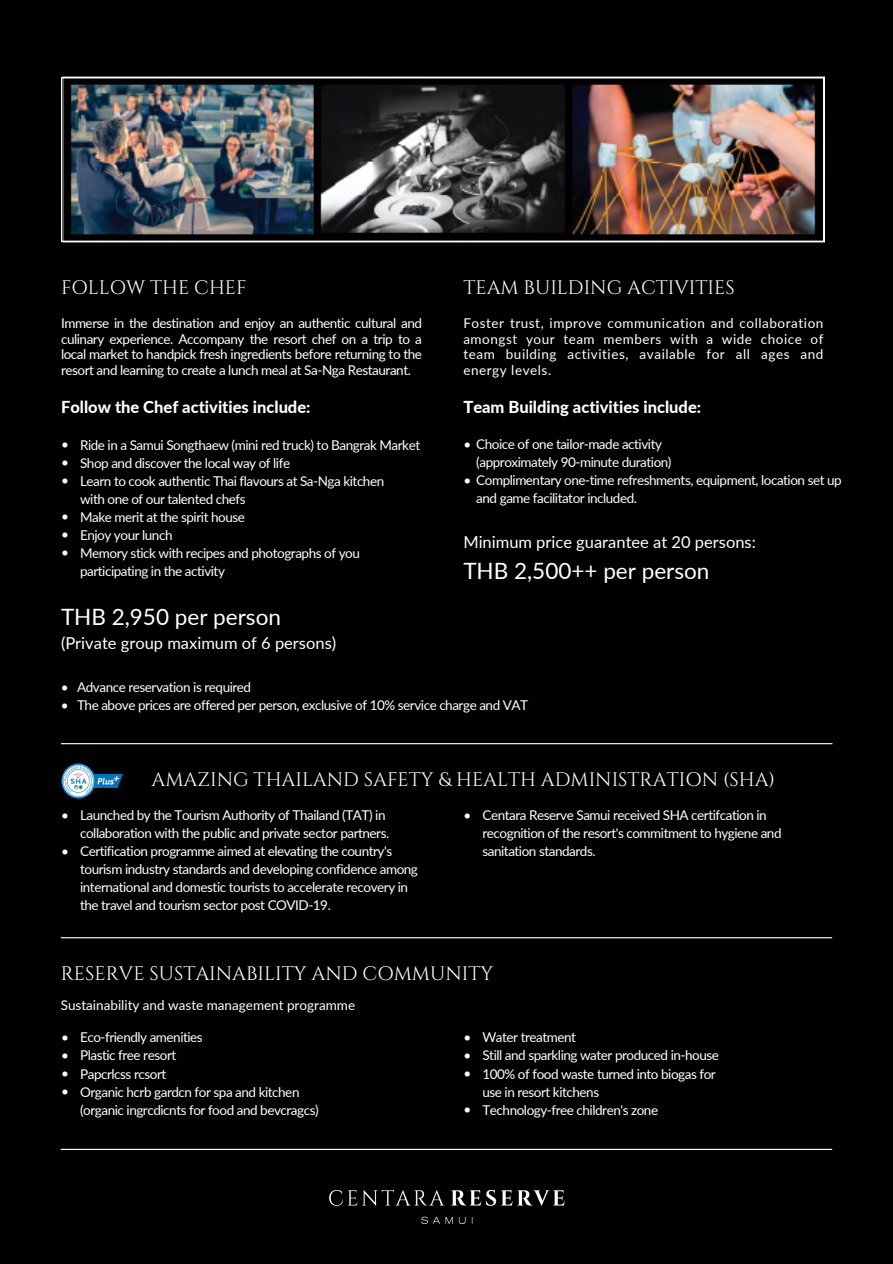
<style>
.page{position:relative;width:893px;height:1264px;background:#fff}
.page>*{position:absolute;margin:0;border:0;box-sizing:border-box;transform-origin:0 0}
.t1{font:22.5px "Lato";color:#fff}
.t2{font:19.5px "Cinzel";color:#fff}
.t3{font:16.5px "Lato";color:#fff}
.t4{font:800 16.5px "Lato";color:#fff}
.t5{font:13.5px/15.8px "Lato";letter-spacing:-.035em;color:#fff;text-align:justify}
.t6{font:13.5px "Lato";color:#fff}
</style>
<div class="page">
<div style="left:0;top:0;width:892px;height:1263px;background:#000"></div>
<img style="left:329px;top:1190px;width:235px;height:33px">
<img style="left:61px;top:77px;width:763px;height:165px">
<hr style="left:61px;top:743px;width:771px;height:1px;background:#fff">
<hr style="left:61px;top:937px;width:771px;height:1px;background:#fff">
<hr style="left:61px;top:1148px;width:771px;height:1px;background:#fff">
<img style="left:61px;top:763px;width:62px;height:35px">
<h1 class="t2" style="left:61px;top:275px;width:187px">FOLLOW THE CHEF</h1>
<p class="t2" style="left:463px;top:275px;width:273px">TEAM BUILDING ACTIVITIES</p>
<p class="t5" style="left:61px;top:315px;width:362px">Immerse in the destination and enjoy an authentic cultural and culinary experience. Accompany the resort chef on a trip to a local market to handpick fresh ingredients before returning to the resort and learning to create a lunch meal at Sa-Nga Restaurant.</p>
<p class="t5" style="left:463px;top:315px;width:361px">Foster trust, improve communication and collaboration amongst your team members with a wide choice of team building activities, available for all ages and energy levels.</p>
<p class="t4" style="left:61px;top:396px;width:251px">Follow the Chef activities include:</p>
<p class="t5" style="left:61px;top:436px;width:9px">•</p>
<p class="t5" style="left:61px;top:454px;width:9px">•</p>
<p class="t5" style="left:61px;top:472px;width:9px">•</p>
<h1 class="t5" style="left:61px;top:508px;width:9px">•</h1>
<p class="t5" style="left:61px;top:526px;width:9px">•</p>
<p class="t5" style="left:61px;top:544px;width:9px">•</p>
<p class="t5" style="left:80px;top:436px;width:341px">Ride in a Samui Songthaew (mini red truck) to Bangrak Market</p>
<p class="t5" style="left:80px;top:454px;width:211px">Shop and discover the local way of life</p>
<p class="t5" style="left:80px;top:472px;width:305px">Learn to cook authentic Thai flavours at Sa-Nga kitchen</p>
<p class="t5" style="left:80px;top:490px;width:167px">with one of our talented chefs</p>
<p class="t5" style="left:80px;top:508px;width:166px">Make merit at the spirit house</p>
<p class="t5" style="left:80px;top:526px;width:94px">Enjoy your lunch</p>
<p class="t5" style="left:80px;top:544px;width:281px">Memory stick with recipes and photographs of you</p>
<p class="t5" style="left:80px;top:562px;width:146px">participating in the activity</p>
<h2 class="t1" style="left:61px;top:603px;width:221px">THB 2,950 per person</h2>
<h2 class="t3" style="left:61px;top:632px;width:277px">(Private group maximum of 6 persons)</h2>
<p class="t4" style="left:463px;top:396px;width:239px">Team Building activities include:</p>
<p class="t5" style="left:463px;top:436px;width:200px">• Choice of one tailor-made activity</p>
<p class="t5" style="left:463px;top:472px;width:380px">• Complimentary one-time refreshments, equipment, location set up</p>
<p class="t5" style="left:476px;top:454px;width:197px">(approximately 90-minute duration)</p>
<p class="t5" style="left:476px;top:490px;width:162px">and game facilitator included.</p>
<p class="t3" style="left:463px;top:532px;width:294px">Minimum price guarantee at 20 persons:</p>
<p class="t1" style="left:463px;top:556px;width:248px">THB 2,500++ per person</p>
<p class="t5" style="left:61px;top:679px;width:192px">• Advance reservation is required</p>
<h1 class="t5" style="left:61px;top:697px;width:9px">•</h1>
<p class="t5" style="left:77px;top:697px;width:452px">The above prices are offered per person, exclusive of 10% service charge and VAT</p>
<p class="t5" style="left:61px;top:806px;width:9px">•</p>
<p class="t5" style="left:61px;top:842px;width:9px">•</p>
<p class="t2" style="left:151px;top:766px;width:625px">AMAZING THAILAND SAFETY &amp; HEALTH ADMINISTRATION (SHA)</p>
<p class="t5" style="left:80px;top:807px;width:307px">Launched by the Tourism Authority of Thailand (TAT) in</p>
<p class="t5" style="left:80px;top:825px;width:311px">collaboration with the public and private sector partners.</p>
<h3 class="t5" style="left:80px;top:843px;width:313px">Certification programme aimed at elevating the country's</h3>
<p class="t5" style="left:80px;top:861px;width:339px">tourism industry standards and developing confidence among</p>
<p class="t5" style="left:80px;top:879px;width:329px">international and domestic tourists to accelerate recovery in</p>
<p class="t5" style="left:80px;top:897px;width:252px">the travel and tourism sector post COVID-19.</p>
<p class="t5" style="left:463px;top:806px;width:9px">•</p>
<p class="t5" style="left:482px;top:807px;width:286px">Centara Reserve Samui received SHA certifcation in</p>
<p class="t5" style="left:482px;top:825px;width:300px">recognition of the resort's commitment to hygiene and</p>
<p class="t5" style="left:482px;top:843px;width:115px">sanitation standards.</p>
<h2 class="t2" style="left:61px;top:961px;width:434px">RESERVE SUSTAINABILITY AND COMMUNITY</h2>
<p class="t6" style="left:61px;top:996px;width:296px">Sustainability and waste management programme</p>
<p class="t5" style="left:61px;top:1028px;width:9px">•</p>
<p class="t5" style="left:61px;top:1046px;width:9px">•</p>
<p class="t5" style="left:61px;top:1064px;width:9px">•</p>
<p class="t5" style="left:61px;top:1082px;width:9px">•</p>
<p class="t5" style="left:80px;top:1029px;width:124px">Eco-friendly amenities</p>
<p class="t5" style="left:80px;top:1047px;width:98px">Plastic free resort</p>
<p class="t5" style="left:80px;top:1065px;width:88px">Papcrlcss rcsort</p>
<h3 class="t5" style="left:80px;top:1083px;width:221px">Organic hcrb gardcn for spa and kitchen</h3>
<p class="t5" style="left:80px;top:1101px;width:240px">(organic ingrcdicnts for food and bevcragcs)</p>
<p class="t5" style="left:463px;top:1028px;width:9px">•</p>
<p class="t5" style="left:463px;top:1046px;width:9px">•</p>
<p class="t5" style="left:463px;top:1064px;width:9px">•</p>
<p class="t5" style="left:463px;top:1100px;width:9px">•</p>
<p class="t5" style="left:482px;top:1029px;width:95px">Water treatment</p>
<p class="t5" style="left:482px;top:1047px;width:238px">Still and sparkling water produced in-house</p>
<p class="t5" style="left:482px;top:1065px;width:235px">100% of food waste turned into biogas for</p>
<p class="t5" style="left:482px;top:1083px;width:118px">use in resort kitchens</p>
<p class="t5" style="left:482px;top:1101px;width:177px">Technology-free children's zone</p>
</div>
